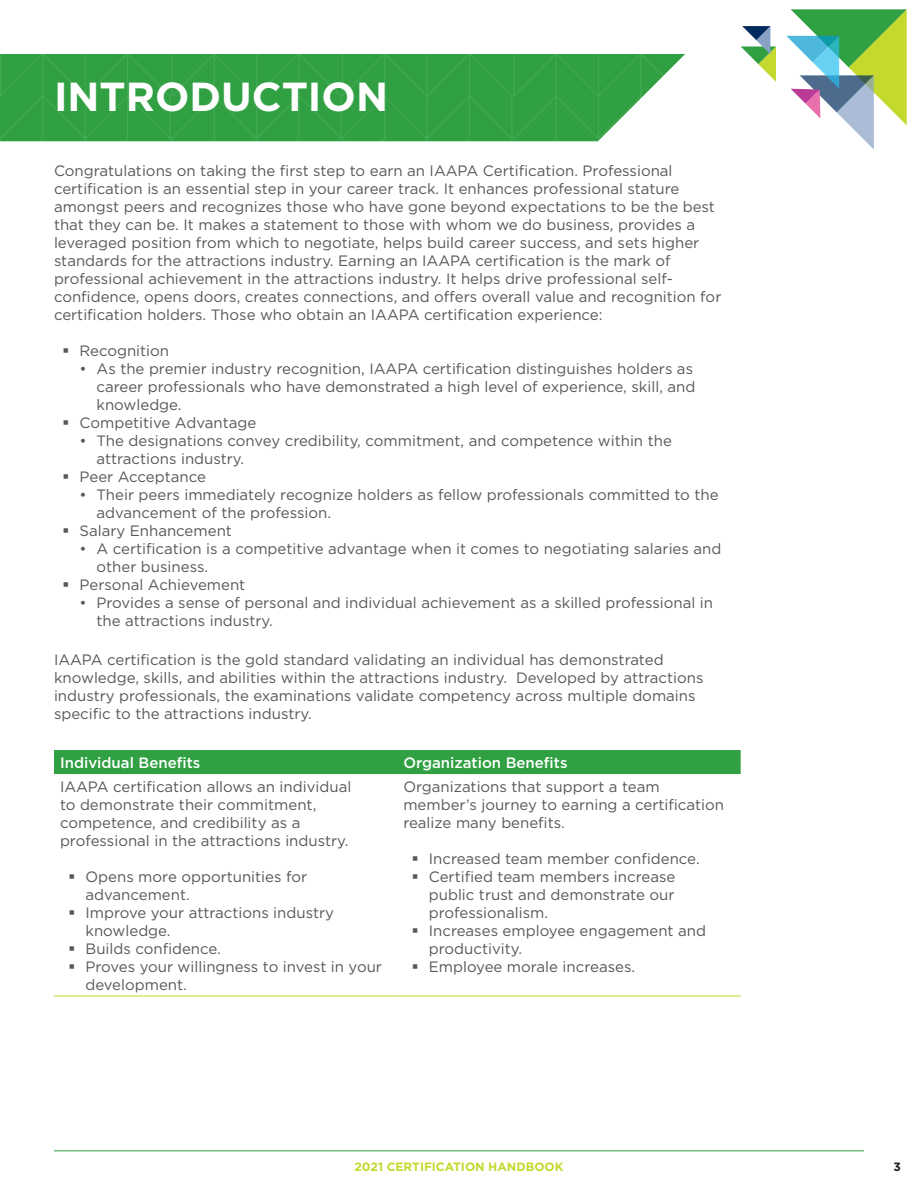
<style>
.page{position:relative;width:918px;height:1188px;background:#fff}
.page>*{position:absolute;margin:0;border:0;box-sizing:border-box;transform-origin:0 0}
.t1{font:700 40.5px "Gotham";color:#fff}
.Body_Text{font:15px/18px "Gotham";color:#57585a}
.t2{font:500 15px "Gotham";color:#fff}
.t3{font:700 12px "Gotham";color:#c4d82d}
.t4{font:700 12px "Gotham";color:#231f20}
</style>
<div class="page">
<svg style="left:741px;top:26px;width:35px;height:56px"></svg>
<svg style="left:786px;top:9px;width:121px;height:141px"></svg>
<hr style="left:54px;top:1150px;width:810px;height:1px;background:#30a043">
<svg style="left:0;top:54px;width:341px;height:88px;background:#32a145"></svg>
<svg style="left:341px;top:54px;width:344px;height:88px;background:#4bac5c"></svg>
<div style="left:54px;top:750px;width:687px;height:24px;background:#30a043"></div>
<hr style="left:54px;top:996px;width:343px;height:1px;background:#c4d82d">
<hr style="left:397px;top:996px;width:344px;height:1px;background:#c4d82d">
<p class="t1" style="left:54px;top:70px;width:336px">INTRODUCTION</p>
<p class="Body_Text" style="left:54px;top:162px;width:669px">Congratulations on taking the first step to earn an IAAPA Certification. Professional certification is an essential step in your career track. It enhances professional stature amongst peers and recognizes those who have gone beyond expectations to be the best that they can be. It makes a statement to those with whom we do business, provides a leveraged position from which to negotiate, helps build career success, and sets higher standards for the attractions industry. Earning an IAAPA certification is the mark of professional achievement in the attractions industry. It helps drive professional self&shy;confidence, opens doors, creates connections, and offers overall value and recognition for certification holders. Those who obtain an IAAPA certification experience:</p>
<p class="Body_Text" style="left:80px;top:342px;width:91px">Recognition</p>
<p class="Body_Text" style="left:97px;top:360px;width:600px;text-indent:-17px">• As the premier industry recognition, IAAPA certification distinguishes holders as career professionals who have demonstrated a high level of experience, skill, and knowledge.</p>
<p class="Body_Text" style="left:80px;top:414px;width:178px">Competitive Advantage</p>
<p class="Body_Text" style="left:97px;top:432px;width:577px;text-indent:-17px">• The designations convey credibility, commitment, and competence within the attractions industry.</p>
<p class="Body_Text" style="left:80px;top:468px;width:128px">Peer Acceptance</p>
<p class="Body_Text" style="left:97px;top:486px;width:624px;text-indent:-17px">• Their peers immediately recognize holders as fellow professionals committed to the advancement of the profession.</p>
<p class="Body_Text" style="left:80px;top:522px;width:154px">Salary Enhancement</p>
<p class="Body_Text" style="left:97px;top:540px;width:626px;text-indent:-17px">• A certification is a competitive advantage when it comes to negotiating salaries and other business.</p>
<p class="Body_Text" style="left:80px;top:576px;width:167px">Personal Achievement</p>
<p class="Body_Text" style="left:97px;top:594px;width:618px;text-indent:-17px">• Provides a sense of personal and individual achievement as a skilled professional in the attractions industry.</p>
<p class="Body_Text" style="left:54px;top:650px;width:651px">IAAPA certification is the gold standard validating an individual has demonstrated knowledge, skills, and abilities within the attractions industry. Developed by attractions industry professionals, the examinations validate competency across multiple domains specific to the attractions industry.</p>
<p class="t2" style="left:60px;top:753px;width:142px">Individual Benefits</p>
<p class="t2" style="left:403px;top:753px;width:166px">Organization Benefits</p>
<p class="Body_Text" style="left:60px;top:777px;width:293px">IAAPA certification allows an individual to demonstrate their commitment, competence, and credibility as a professional in the attractions industry.</p>
<p class="Body_Text" style="left:86px;top:867px;width:223px">Opens more opportunities for advancement.</p>
<p class="Body_Text" style="left:86px;top:903px;width:250px">Improve your attractions industry knowledge.</p>
<p class="Body_Text" style="left:86px;top:939px;width:137px">Builds confidence.</p>
<p class="Body_Text" style="left:86px;top:957px;width:298px">Proves your willingness to invest in your development.</p>
<p class="Body_Text" style="left:403px;top:777px;width:322px">Organizations that support a team member’s journey to earning a certification realize many benefits.</p>
<p class="Body_Text" style="left:429px;top:849px;width:272px">Increased team member confidence.</p>
<p class="Body_Text" style="left:429px;top:867px;width:248px;text-align:justify">Certified team members increase public trust and demonstrate our professionalism.</p>
<p class="Body_Text" style="left:429px;top:921px;width:279px">Increases employee engagement and productivity.</p>
<p class="Body_Text" style="left:429px;top:957px;width:208px">Employee morale increases.</p>
<p class="t3" style="left:354px;top:1159px;width:211px">2021 CERTIFICATION HANDBOOK</p>
<p class="t4" style="left:893px;top:1159px;width:9px">3</p>
</div>
